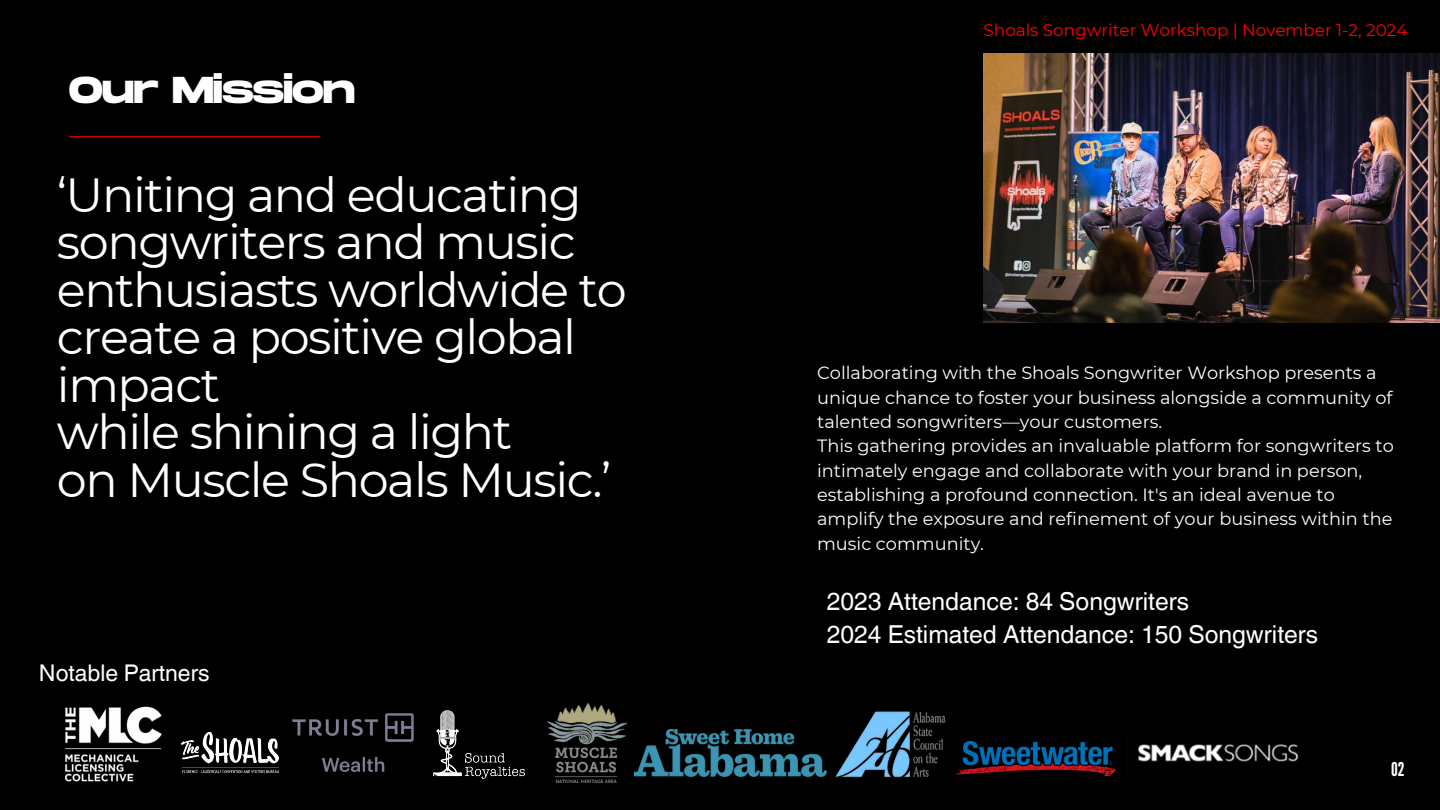
<style>
.page{position:relative;width:1440px;height:810px;background:#000}
.page>*{position:absolute;margin:0;border:0;box-sizing:border-box;transform-origin:0 0}
.t1{font:47.8px/47.5px "Montserrat";letter-spacing:-.03em;color:#fff}
.t2{font:700 37.3px "Monument Extended";letter-spacing:-.03em;color:#fff}
.t3{font:24.7px "Helvetica World";color:#fff}
.t4{font:23px "Helvetica World";color:#fff}
.t5{font:19px "League Gothic";color:#fff}
.t6{font:17.7px/24.3px "Montserrat";color:#fff}
.t7{font:16.8px "Montserrat";color:#f00}
</style>
<div class="page">
<hr style="left:69px;top:136px;width:251px;height:1px;background:#f00">
<img style="left:181px;top:731px;width:96px;height:43px">
<img style="left:277px;top:713px;width:137px;height:60px">
<img style="left:433px;top:711px;width:92px;height:67px">
<img style="left:547px;top:703px;width:80px;height:80px">
<img style="left:634px;top:729px;width:193px;height:47px">
<img style="left:835px;top:711px;width:111px;height:67px">
<img style="left:64px;top:706px;width:98px;height:76px">
<img style="left:956px;top:741px;width:160px;height:35px">
<img style="left:984px;top:54px;width:456px;height:269px">
<img style="left:1137px;top:744px;width:162px;height:18px">
<p class="t2" style="left:69px;top:69px;width:288px">Our Mission</p>
<p class="t1" style="left:57px;top:171px;width:571px">‘Uniting and educating songwriters and music enthusiasts worldwide to create a positive global impact</p>
<p class="t1" style="left:57px;top:408px;width:457px">while shining a light</p>
<p class="t1" style="left:57px;top:456px;width:556px">on Muscle Shoals Music.’</p>
<p class="t4" style="left:39px;top:660px;width:172px">Notable Partners</p>
<p class="t7" style="left:984px;top:19px;width:425px">Shoals Songwriter Workshop | November 1-2, 2024</p>
<p class="t6" style="left:817px;top:361px;width:577px">Collaborating with the Shoals Songwriter Workshop presents a unique chance to foster your business alongside a community of talented songwriters—your customers.</p>
<p class="t6" style="left:817px;top:434px;width:578px">This gathering provides an invaluable platform for songwriters to intimately engage and collaborate with your brand in person, establishing a profound connection. It's an ideal avenue to amplify the exposure and refinement of your business within the music community.</p>
<p class="t3" style="left:827px;top:586px;width:364px">2023 Attendance: 84 Songwriters</p>
<p class="t3" style="left:827px;top:620px;width:493px">2024 Estimated Attendance: 150 Songwriters</p>
<p class="t5" style="left:1391px;top:758px;width:15px">02</p>
</div>
